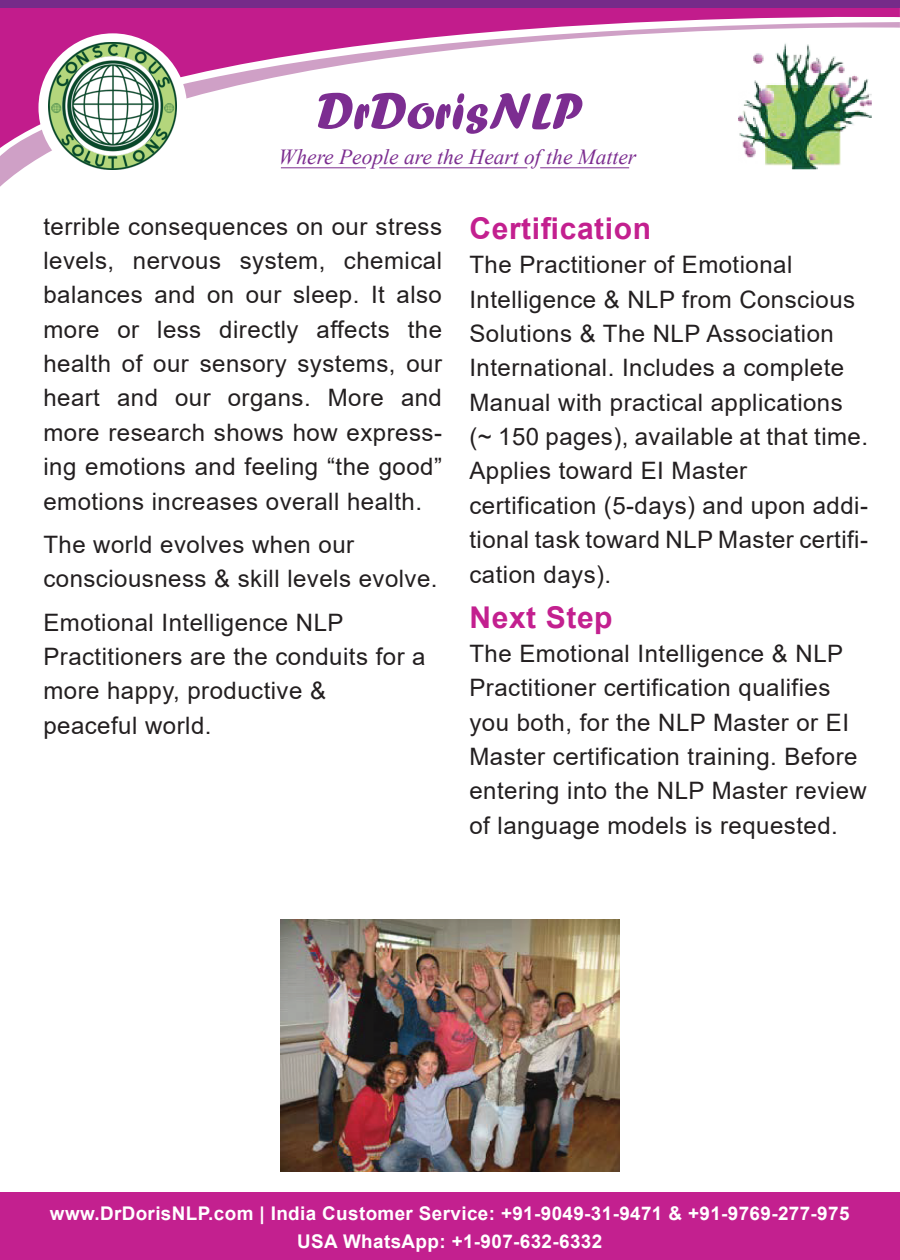
<style>
.page{position:relative;width:900px;height:1260px;background:#fff}
.page>*{position:absolute;margin:0;border:0;box-sizing:border-box;transform-origin:0 0}
.t1{font:53.1px "Forte";color:#7c2d91}
.t2{font:700 30px "Arial";letter-spacing:.02em;color:#c3208f}
.t3{font:24px/34.3px "Arial";letter-spacing:.02em;color:#231f20}
.t4{font:italic 21.45px "Times New Roman";color:#7c2d90}
.t5{font:700 18.9px/28.5px "Arial";letter-spacing:.02em;color:#fff;text-align:center}
</style>
<div class="page">
<img style="left:281px;top:919px;width:338px;height:253px">
<div style="left:0;top:8px;width:900px;height:8px;background:#c21c8c"></div>
<svg style="left:0;top:16px;width:900px;height:171px"></svg>
<div style="left:0;top:0;width:900px;height:8px;background:#762b89"></div>
<div style="left:38px;top:33px;width:149px;height:149px;background:#fff;border-radius:50%"></div>
<hr style="left:281px;top:167px;width:85px;height:1px;background:#7c2d90">
<hr style="left:379px;top:167px;width:148px;height:1px;background:#7c2d90">
<hr style="left:540px;top:167px;width:89px;height:1px;background:#7c2d90">
<div style="left:0;top:1192px;width:900px;height:68px;background:#c3208f"></div>
<img style="left:49px;top:42px;width:128px;height:128px">
<h1 class="t1" style="left:317px;top:80px;width:268px">DrDorisNLP</h1>
<p class="t4" style="left:279px;top:142px;width:359px">Where People are the Heart of the Matter</p>
<p class="t3" style="left:43px;top:209px;width:400px;text-align:justify">terrible consequences on our stress levels, nervous system, chemical balances and on our sleep. It also more or less directly affects the health of our sensory systems, our heart and our organs. More and more research shows how express&shy;ing emotions and feeling “the good” emotions increases overall health.</p>
<p class="t3" style="left:43px;top:527px;width:396px">The world evolves when our consciousness &amp; skill levels evolve.</p>
<p class="t3" style="left:43px;top:605px;width:384px">Emotional Intelligence NLP<br>Practitioners are the conduits for a more happy, productive &amp; peaceful world.</p>
<p class="t2" style="left:469px;top:207px;width:183px">Certification</p>
<p class="t3" style="left:469px;top:247px;width:400px">The Practitioner of Emotional<br>Intelligence &amp; NLP from Conscious<br>Solutions &amp; The NLP Association<br>International. Includes a complete<br>Manual with practical applications (~ 150 pages), available at that time.<br>Applies toward EI Master certification (5-days) and upon addi&shy;tional task toward NLP Master certifi&shy;cation days).</p>
<p class="t2" style="left:469px;top:596px;width:145px">Next Step</p>
<p class="t3" style="left:469px;top:636px;width:399px">The Emotional Intelligence &amp; NLP Practitioner certification qualifies you both, for the NLP Master or EI Master certification training. Before entering into the NLP Master review of language models is requested.</p>
<p class="t5" style="left:50px;top:1199px;width:801px">www.DrDorisNLP.com | India Customer Service: +91-9049-31-9471 &amp; +91-9769-277-975<br>USA WhatsApp: +1-907-632-6332</p>
</div>
